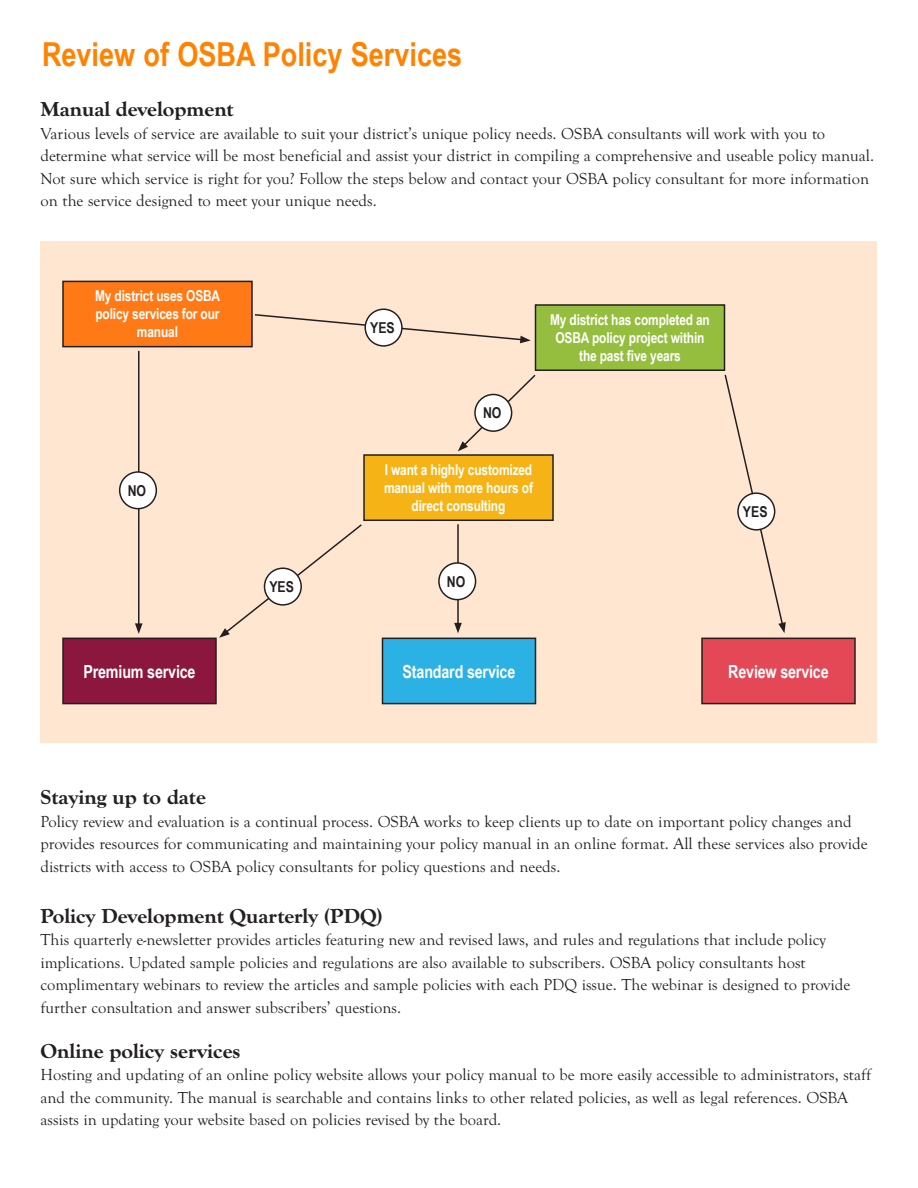
<style>
.page{position:relative;width:918px;height:1188px;background:#fff}
.page>*{position:absolute;margin:0;border:0;box-sizing:border-box;transform-origin:0 0}
.t1{font:700 33px "Arial Narrow";color:#ff8200}
.t2{font:700 21px "Goudy Old Sty T Extr";color:#231f20}
.t3{font:700 18px "Arial Narrow";letter-spacing:-.01em;color:#fff}
.t4{font:16.5px/22.5px "Goudy Old Sty T";color:#231f20}
.t5{font:700 15px/18px "Arial Narrow";letter-spacing:-.01em;color:#fff;text-align:center}
.t6{font:700 15px "Arial Narrow";color:#231f20}
</style>
<div class="page">
<div style="left:40px;top:242px;width:838px;height:501px;background:#ffe6d0"></div>
<div style="left:63px;top:281px;width:189px;height:66px;background:#ff7916"></div>
<div style="left:62px;top:281px;width:191px;height:66px;border:2px solid #231f20"></div>
<div style="left:63px;top:638px;width:153px;height:66px;background:#8b173e"></div>
<div style="left:62px;top:638px;width:155px;height:66px;border:2px solid #231f20"></div>
<div style="left:536px;top:305px;width:188px;height:65px;background:#95be3e"></div>
<div style="left:535px;top:304px;width:190px;height:67px;border:2px solid #231f20"></div>
<div style="left:364px;top:455px;width:189px;height:65px;background:#f6b315"></div>
<div style="left:363px;top:454px;width:191px;height:67px;border:2px solid #231f20"></div>
<div style="left:382px;top:638px;width:154px;height:66px;background:#2bb1e4"></div>
<div style="left:382px;top:638px;width:154px;height:66px;border:2px solid #231f20"></div>
<div style="left:702px;top:638px;width:153px;height:66px;background:#e44856"></div>
<div style="left:701px;top:638px;width:155px;height:66px;border:2px solid #231f20"></div>
<svg style="left:254px;top:313px;width:277px;height:30px"></svg>
<hr style="left:138px;top:351px;width:2px;height:275px;background:#231f20">
<svg style="left:135px;top:623px;width:8px;height:11px"></svg>
<div style="left:120px;top:472px;width:36px;height:37px;background:#fff;border-radius:50%"></div>
<div style="left:119px;top:471px;width:38px;height:38px;border:2px solid #231f20;border-radius:50%"></div>
<div style="left:365px;top:309px;width:37px;height:37px;background:#fff;border-radius:50%"></div>
<div style="left:364px;top:309px;width:39px;height:38px;border:2px solid #231f20;border-radius:50%"></div>
<svg style="left:724px;top:374px;width:62px;height:259px"></svg>
<div style="left:738px;top:493px;width:37px;height:37px;background:#fff;border-radius:50%"></div>
<div style="left:737px;top:492px;width:38px;height:39px;border:2px solid #231f20;border-radius:50%"></div>
<svg style="left:458px;top:374px;width:78px;height:77px"></svg>
<div style="left:475px;top:394px;width:37px;height:37px;background:#fff;border-radius:50%"></div>
<div style="left:474px;top:394px;width:38px;height:38px;border:2px solid #231f20;border-radius:50%"></div>
<hr style="left:457px;top:524px;width:2px;height:101px;background:#231f20">
<svg style="left:454px;top:623px;width:8px;height:10px"></svg>
<div style="left:439px;top:563px;width:37px;height:37px;background:#fff;border-radius:50%"></div>
<div style="left:438px;top:562px;width:38px;height:38px;border:2px solid #231f20;border-radius:50%"></div>
<svg style="left:219px;top:524px;width:143px;height:114px"></svg>
<div style="left:265px;top:568px;width:36px;height:37px;background:#fff;border-radius:50%"></div>
<div style="left:264px;top:567px;width:38px;height:39px;border:2px solid #231f20;border-radius:50%"></div>
<p class="t1" style="left:42px;top:29px;width:422px">Review of OSBA Policy Services</p>
<p class="t2" style="left:40px;top:98px;width:195px">Manual development</p>
<p class="t4" style="left:40px;top:122px;width:835px">Various levels of service are available to suit your district’s unique policy needs. OSBA consultants will work with you to determine what service will be most beneficial and assist your district in compiling a comprehensive and useable policy manual.<br>Not sure which service is right for you? Follow the steps below and contact your OSBA policy consultant for more information on the service designed to meet your unique needs.</p>
<p class="t5" style="left:95px;top:286px;width:127px">My district uses OSBA policy services for our manual</p>
<p class="t6" style="left:128px;top:479px;width:20px">NO</p>
<p class="t3" style="left:83px;top:658px;width:114px">Premium service</p>
<p class="t6" style="left:269px;top:575px;width:26px">YES</p>
<p class="t6" style="left:370px;top:316px;width:26px">YES</p>
<p class="t6" style="left:483px;top:402px;width:20px">NO</p>
<p class="t5" style="left:550px;top:310px;width:161px">My district has completed an<br>OSBA policy project within the past five years</p>
<p class="t5" style="left:384px;top:460px;width:150px">I want a highly customized manual with more hours of direct consulting</p>
<p class="t6" style="left:447px;top:570px;width:20px">NO</p>
<p class="t6" style="left:743px;top:500px;width:26px">YES</p>
<p class="t3" style="left:403px;top:658px;width:114px">Standard service</p>
<p class="t3" style="left:728px;top:658px;width:102px">Review service</p>
<p class="t2" style="left:40px;top:786px;width:167px">Staying up to date</p>
<p class="t4" style="left:40px;top:810px;width:829px">Policy review and evaluation is a continual process. OSBA works to keep clients up to date on important policy changes and provides resources for communicating and maintaining your policy manual in an online format. All these services also provide districts with access to OSBA policy consultants for policy questions and needs.</p>
<p class="t2" style="left:40px;top:904px;width:344px">Policy Development Quarterly (PDQ)</p>
<p class="t4" style="left:40px;top:929px;width:811px">This quarterly e-newsletter provides articles featuring new and revised laws, and rules and regulations that include policy implications. Updated sample policies and regulations are also available to subscribers. OSBA policy consultants host complimentary webinars to review the articles and sample policies with each PDQ issue. The webinar is designed to provide further consultation and answer subscribers’ questions.</p>
<p class="t2" style="left:40px;top:1039px;width:202px">Online policy services</p>
<p class="t4" style="left:40px;top:1064px;width:832px">Hosting and updating of an online policy website allows your policy manual to be more easily accessible to administrators, staff and the community. The manual is searchable and contains links to other related policies, as well as legal references. OSBA assists in updating your website based on policies revised by the board.</p>
</div>
